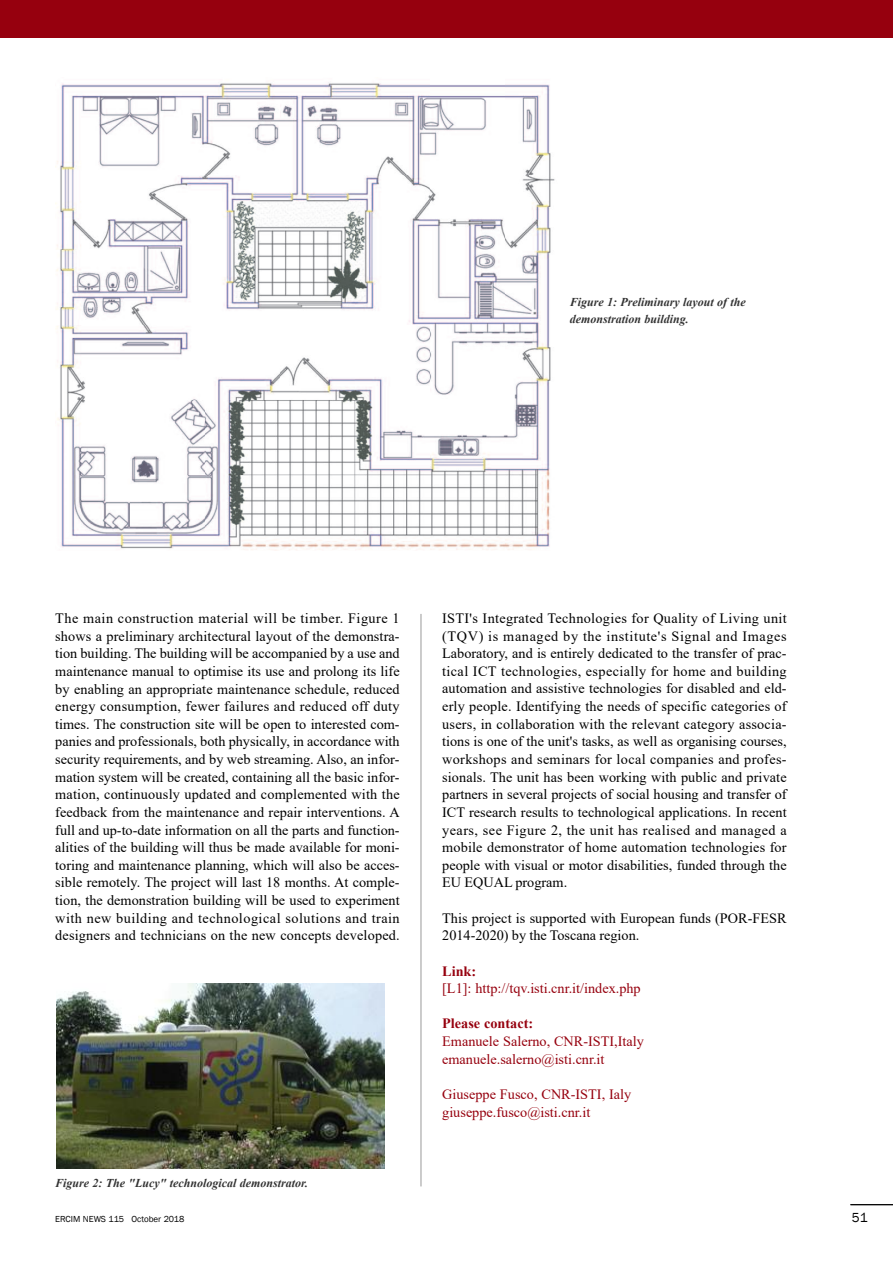
<style>
.page{position:relative;width:893px;height:1263px;background:#fff}
.page>*{position:absolute;margin:0;border:0;box-sizing:border-box;transform-origin:0 0}
.t1{font:14.25px/17.5px "Times New Roman";color:#000;text-align:justify}
.t2{font:14.25px/17.7px "Times New Roman";color:#96000e}
.t3{font:700 14.25px "Times New Roman";color:#96000e}
.t4{font:13.5px "Franklin Gothic";color:#000}
.t5{font:italic 700 12px/17.7px "Times New Roman";color:#333}
.t6{font:9px "Franklin Gothic";color:#000}
</style>
<div class="page">
<hr style="left:850px;top:1204px;width:43px;height:1px;background:#000">
<div style="left:0;top:0;width:893px;height:38px;background:#96000e"></div>
<hr style="left:421px;top:614px;width:1px;height:572px;background:#999">
<img style="left:56px;top:983px;width:328px;height:186px">
<img style="left:55px;top:82px;width:500px;height:469px">
<p class="t5" style="left:570px;top:293px;width:177px">Figure 1: Preliminary layout of the demonstration building.</p>
<p class="t1" style="left:55px;top:609px;width:346px">The main construction material will be timber. Figure 1 shows a preliminary architectural layout of the demonstra&shy;tion building. The building will be accompanied by a use and maintenance manual to optimise its use and prolong its life by enabling an appropriate maintenance schedule, reduced energy consumption, fewer failures and reduced off duty times. The construction site will be open to interested com&shy;panies and professionals, both physically, in accordance with security requirements, and by web streaming. Also, an infor&shy;mation system will be created, containing all the basic infor&shy;mation, continuously updated and complemented with the feedback from the maintenance and repair interventions. A full and up-to-date information on all the parts and function&shy;alities of the building will thus be made available for moni&shy;toring and maintenance planning, which will also be acces&shy;sible remotely. The project will last 18 months. At comple&shy;tion, the demonstration building will be used to experiment with new building and technological solutions and train designers and technicians on the new concepts developed.</p>
<p class="t1" style="left:442px;top:609px;width:346px">ISTI's Integrated Technologies for Quality of Living unit (TQV) is managed by the institute's Signal and Images Laboratory, and is entirely dedicated to the transfer of prac&shy;tical ICT technologies, especially for home and building automation and assistive technologies for disabled and eld&shy;erly people. Identifying the needs of specific categories of users, in collaboration with the relevant category associa&shy;tions is one of the unit's tasks, as well as organising courses, workshops and seminars for local companies and profes&shy;sionals. The unit has been working with public and private partners in several projects of social housing and transfer of ICT research results to technological applications. In recent years, see Figure 2, the unit has realised and managed a mobile demonstrator of home automation technologies for people with visual or motor disabilities, funded through the EU EQUAL program.</p>
<p class="t1" style="left:442px;top:909px;width:346px">This project is supported with European funds (POR-FESR<br>2014-2020) by the Toscana region.</p>
<p class="t3" style="left:442px;top:963px;width:36px">Link:</p>
<p class="t2" style="left:442px;top:979px;width:200px">[L1]: http://tqv.isti.cnr.it/index.php</p>
<p class="t3" style="left:442px;top:1016px;width:92px">Please contact:</p>
<p class="t2" style="left:442px;top:1032px;width:203px">Emanuele Salerno, CNR-ISTI,Italy emanuele.salerno@isti.cnr.it</p>
<p class="t2" style="left:442px;top:1085px;width:191px">Giuseppe Fusco, CNR-ISTI, Ialy giuseppe.fusco@isti.cnr.it</p>
<p class="t5" style="left:55px;top:1174px;width:254px">Figure 2: The "Lucy" technological demonstrator.</p>
<p class="t6" style="left:55px;top:1214px;width:131px">ERCIM NEWS 115 October 2018</p>
<p class="t4" style="left:852px;top:1210px;width:17px">51</p>
</div>
